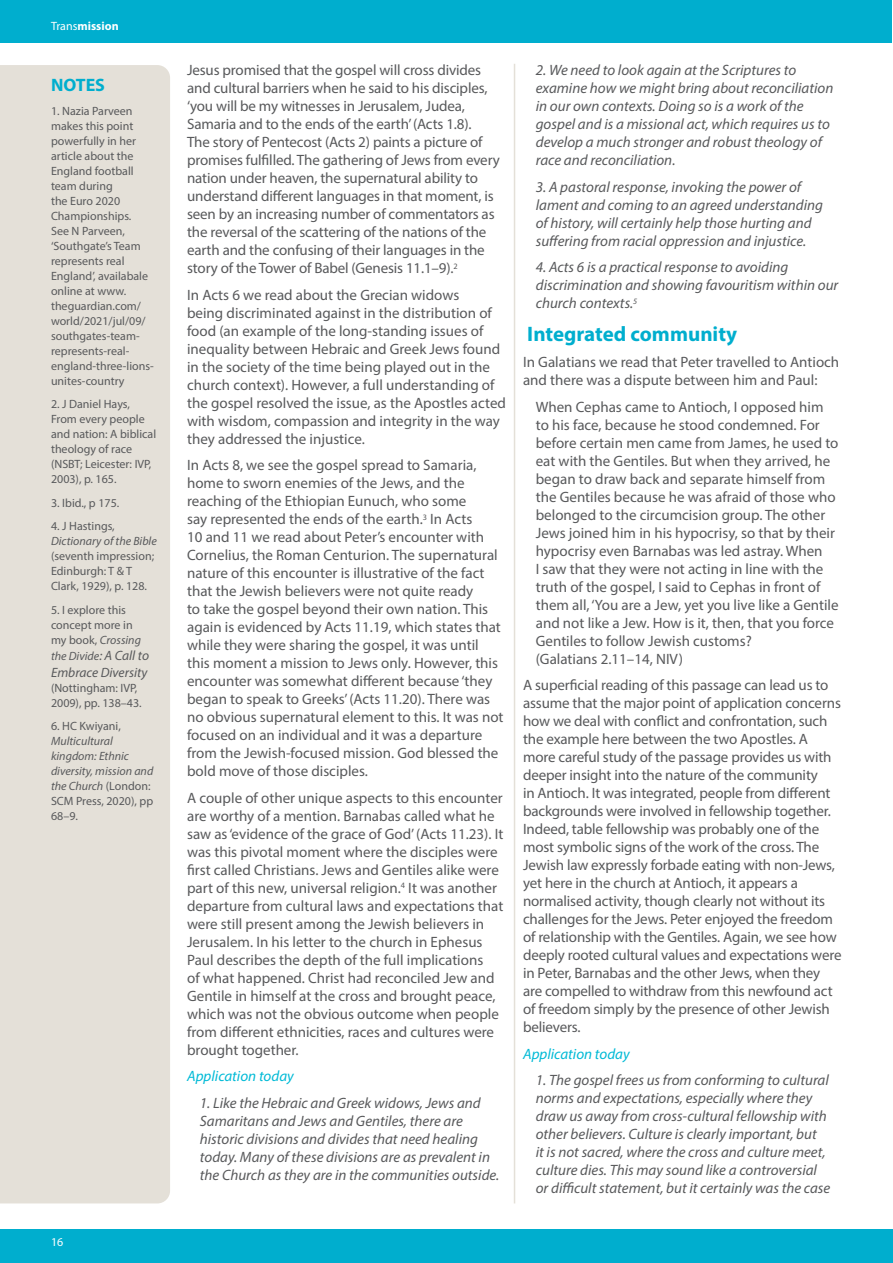
<style>
.page{position:relative;width:893px;height:1263px;background:#fff}
.page>*{position:absolute;margin:0;border:0;box-sizing:border-box;transform-origin:0 0}
.t1{font:700 21px "Myriad Pro";color:#00aece}
.t2{font:700 18px "Myriad Pro";color:#00aece}
.t3{font:15px/18px "Myriad Pro";color:#58595b}
.t4{font:italic 15px/18px "Myriad Pro";color:#58595b}
.t5{font:italic 15px "Myriad Pro";color:#00bad6}
.t6{font:italic 13.5px "Myriad Pro";color:#58595b}
.t7{font:12px/15px "Myriad Pro";color:#58595b}
.t8{font:italic 12px/15px "Myriad Pro";color:#58595b}
.t9{font:700 12px "Myriad Pro";color:#fff}
.t10{font:12px "Myriad Pro";color:#fff}
.s1{font-weight:400}
.s2{font-style:italic}
.s3{font-size:13.5px}
.s4{font-style:normal}
</style>
<div class="page">
<div style="left:0;top:1229px;width:893px;height:34px;background:#00aece"></div>
<hr style="left:892px;top:0;width:1px;height:43px;background:#00aece">
<div style="left:0;top:0;width:892px;height:43px;background:#00aece"></div>
<div style="left:0;top:65px;width:170px;height:1138px;background:#e4e0d8"></div>
<hr style="left:514px;top:64px;width:1px;height:1139px;background:#e4e0d8">
<p class="t9" style="left:51px;top:18px;width:69px"><span class="s1">Trans</span>mission</p>
<p class="t2" style="left:51px;top:74px;width:56px">NOTES</p>
<p class="t7" style="left:51px;top:103px;width:104px">1. Nazia Parveen makes this point powerfully in her article about the<br>England football team during<br>the Euro 2020<br>Championships.<br>See N Parveen, ‘Southgate’s Team represents real<br>England’, availabale online at www. theguardian.com/ world/2021/jul/09/ southgates-team&shy;represents-real&shy;england-three-lions&shy;unites-country</p>
<p class="t7" style="left:51px;top:397px;width:107px">2. J Daniel Hays,<br>From every people and nation: A biblical theology of race (NSBT; Leicester: IVP,<br>2003), p. 165.</p>
<p class="t7" style="left:51px;top:495px;width:70px">3. Ibid., p 175.</p>
<p class="t7" style="left:51px;top:519px;width:65px">4. J Hastings,</p>
<p class="t8" style="left:51px;top:534px;width:107px">Dictionary of the Bible</p>
<p class="t7" style="left:51px;top:549px;width:105px">(seventh impression;<br>Edinburgh: T &amp; T<br>Clark, 1929), p. 128.</p>
<p class="t7" style="left:51px;top:602px;width:91px">5. I explore this concept more in my book, <span class="s2">Crossing</span></p>
<p class="t8" style="left:51px;top:649px;width:100px">the Divide<span class="s3">: A Call to</span></p>
<p class="t6" style="left:51px;top:664px;width:98px">Embrace Diversity</p>
<p class="t7" style="left:51px;top:680px;width:92px">(Nottingham: IVP,<br>2009), pp. 138–43.</p>
<p class="t7" style="left:51px;top:719px;width:71px">6. HC Kwiyani,</p>
<p class="t8" style="left:51px;top:734px;width:104px">Multicultural kingdom: Ethnic diversity, mission and the Church <span class="s4">(London:<br>SCM Press, 2020), pp<br>68–9.</span></p>
<p class="t10" style="left:51px;top:1235px;width:14px">16</p>
<p class="t3" style="left:187px;top:61px;width:314px">Jesus promised that the gospel will cross divides and cultural barriers when he said to his disciples, ‘you will be my witnesses in Jerusalem, Judea, Samaria and to the ends of the earth’ (Acts 1.8).<br>The story of Pentecost (Acts 2) paints a picture of promises fulfilled. The gathering of Jews from every nation under heaven, the supernatural ability to understand different languages in that moment, is seen by an increasing number of commentators as the reversal of the scattering of the nations of the earth and the confusing of their languages in the story of the Tower of Babel (Genesis 11.1–9).<sup>2</sup></p>
<p class="t3" style="left:187px;top:285px;width:320px">In Acts 6 we read about the Grecian widows<br>being discriminated against in the distribution of food (an example of the long-standing issues of inequality between Hebraic and Greek Jews found in the society of the time being played out in the church context). However, a full understanding of the gospel resolved the issue, as the Apostles acted with wisdom, compassion and integrity in the way they addressed the injustice.</p>
<p class="t3" style="left:187px;top:456px;width:318px">In Acts 8, we see the gospel spread to Samaria, home to sworn enemies of the Jews, and the reaching of the Ethiopian Eunuch, who some<br>say represented the ends of the earth.<sup>3</sup> In Acts<br>10 and 11 we read about Peter’s encounter with Cornelius, the Roman Centurion. The supernatural nature of this encounter is illustrative of the fact that the Jewish believers were not quite ready<br>to take the gospel beyond their own nation. This again is evidenced by Acts 11.19, which states that while they were sharing the gospel, it was until this moment a mission to Jews only. However, this encounter was somewhat different because ‘they began to speak to Greeks’ (Acts 11.20). There was no obvious supernatural element to this. It was not focused on an individual and it was a departure from the Jewish-focused mission. God blessed the bold move of those disciples.</p>
<p class="t3" style="left:187px;top:788px;width:318px">A couple of other unique aspects to this encounter are worthy of a mention. Barnabas called what he saw as ‘evidence of the grace of God’ (Acts 11.23). It was this pivotal moment where the disciples were first called Christians. Jews and Gentiles alike were part of this new, universal religion.<sup>4</sup> It was another departure from cultural laws and expectations that were still present among the Jewish believers in Jerusalem. In his letter to the church in Ephesus Paul describes the depth of the full implications<br>of what happened. Christ had reconciled Jew and Gentile in himself at the cross and brought peace, which was not the obvious outcome when people from different ethnicities, races and cultures were brought together.</p>
<p class="t5" style="left:187px;top:1067px;width:108px">Application today</p>
<p class="t4" style="left:200px;top:1093px;width:301px">1. Like the Hebraic and Greek widows, Jews and Samaritans and Jews and Gentiles, there are historic divisions and divides that need healing today. Many of these divisions are as prevalent in the Church as they are in the communities outside.</p>
<p class="t4" style="left:536px;top:61px;width:299px">2. We need to look again at the Scriptures to examine how we might bring about reconciliation in our own contexts. Doing so is a work of the gospel and is a missional act, which requires us to develop a much stronger and robust theology of race and reconciliation.</p>
<p class="t4" style="left:536px;top:177px;width:289px">3. A pastoral response, invoking the power of lament and coming to an agreed understanding of history, will certainly help those hurting and suffering from racial oppression and injustice.</p>
<p class="t4" style="left:536px;top:258px;width:304px">4. Acts 6 is a practical response to avoiding discrimination and showing favouritism within our church contexts.<sup>5</sup></p>
<h1 class="t1" style="left:527px;top:320px;width:211px">Integrated community</h1>
<p class="t3" style="left:523px;top:353px;width:318px">In Galatians we read that Peter travelled to Antioch and there was a dispute between him and Paul:</p>
<p class="t3" style="left:536px;top:397px;width:304px">When Cephas came to Antioch, I opposed him to his face, because he stood condemned. For before certain men came from James, he used to eat with the Gentiles. But when they arrived, he began to draw back and separate himself from the Gentiles because he was afraid of those who belonged to the circumcision group. The other Jews joined him in his hypocrisy, so that by their hypocrisy even Barnabas was led astray. When<br>I saw that they were not acting in line with the truth of the gospel, I said to Cephas in front of them all, ‘You are a Jew, yet you live like a Gentile and not like a Jew. How is it, then, that you force Gentiles to follow Jewish customs?<br>(Galatians 2.11–14, NIV)</p>
<p class="t3" style="left:523px;top:676px;width:320px">A superficial reading of this passage can lead us to assume that the major point of application concerns how we deal with conflict and confrontation, such the example here between the two Apostles. A more careful study of the passage provides us with deeper insight into the nature of the community<br>in Antioch. It was integrated, people from different backgrounds were involved in fellowship together.<br>Indeed, table fellowship was probably one of the most symbolic signs of the work of the cross. The Jewish law expressly forbade eating with non-Jews, yet here in the church at Antioch, it appears a normalised activity, though clearly not without its challenges for the Jews. Peter enjoyed the freedom of relationship with the Gentiles. Again, we see how deeply rooted cultural values and expectations were in Peter, Barnabas and the other Jews, when they are compelled to withdraw from this newfound act of freedom simply by the presence of other Jewish believers.</p>
<p class="t5" style="left:523px;top:1044px;width:108px">Application today</p>
<p class="t4" style="left:536px;top:1071px;width:296px">1. The gospel frees us from conforming to cultural norms and expectations, especially where they draw us away from cross-cultural fellowship with other believers. Culture is clearly important, but<br>it is not sacred, where the cross and culture meet, culture dies. This may sound like a controversial or difficult statement, but it certainly was the case</p>
</div>
